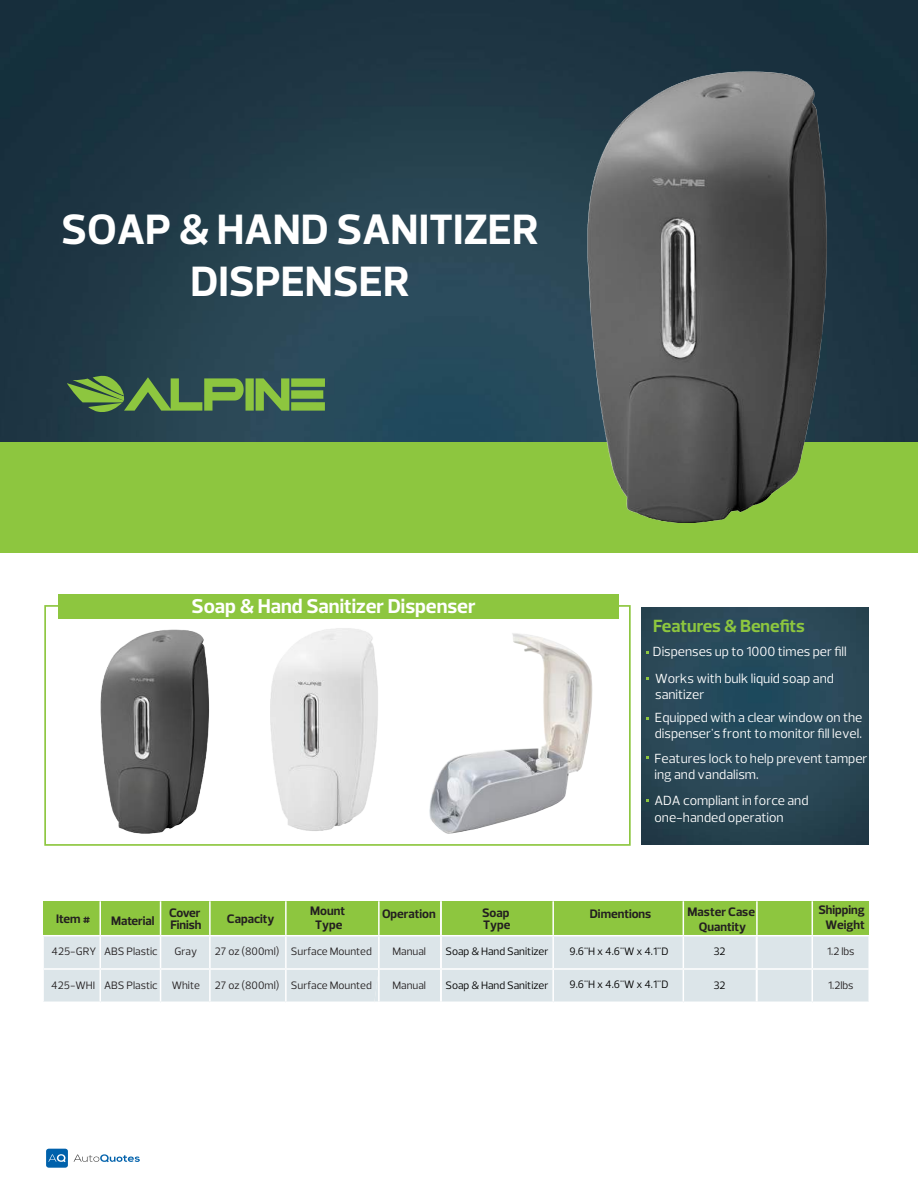
<style>
.page{position:relative;width:918px;height:1188px;background:#fff}
.page>*{position:absolute;margin:0;border:0;box-sizing:border-box;transform-origin:0 0}
.t1{font:700 43.2px/51.8px "Prelo";color:#fff;text-align:center}
.t2{font:700 20.4px "Prelo";color:#fff}
.t3{font:700 18px "Prelo";color:#8dc63f}
.t4{font:13.5px/26.2px "Prelo";color:#fff}
.t5{font:700 12.6px/15px "Prelo";color:#231f20;text-align:center}
.t6{font:10.95px "Prelo";color:#231f20}
.t7{font:10.95px "Prelo";color:#000}
</style>
<div class="page">
<div style="left:812px;top:901px;width:57px;height:35px;background:#8dc63f"></div>
<div style="left:755px;top:901px;width:57px;height:35px;background:#8dc63f"></div>
<div style="left:812px;top:969px;width:57px;height:33px;background:#dce5e9"></div>
<div style="left:755px;top:969px;width:57px;height:33px;background:#dce5e9"></div>
<div style="left:812px;top:936px;width:57px;height:33px;background:#dce5e9"></div>
<div style="left:755px;top:936px;width:57px;height:33px;background:#dce5e9"></div>
<hr style="left:812px;top:901px;width:1px;height:34px;background:#fff">
<hr style="left:755px;top:935px;width:57px;height:1px;background:#fff">
<hr style="left:756px;top:937px;width:2px;height:31px;background:#fff">
<hr style="left:812px;top:935px;width:58px;height:1px;background:#fff">
<hr style="left:812px;top:937px;width:1px;height:31px;background:#fff">
<hr style="left:868px;top:937px;width:2px;height:31px;background:#fff">
<hr style="left:755px;top:968px;width:57px;height:2px;background:#fff">
<hr style="left:756px;top:970px;width:2px;height:32px;background:#fff">
<hr style="left:812px;top:968px;width:58px;height:2px;background:#fff">
<hr style="left:812px;top:970px;width:1px;height:32px;background:#fff">
<hr style="left:868px;top:970px;width:2px;height:32px;background:#fff">
<img style="left:0;top:0;width:918px;height:443px">
<div style="left:44px;top:605px;width:587px;height:241px;border:2px solid #8dc63f"></div>
<div style="left:0;top:443px;width:918px;height:110px;background:#8dc63f"></div>
<div style="left:58px;top:594px;width:560px;height:25px;background:#8dc63f"></div>
<svg style="left:67px;top:374px;width:258px;height:40px;background:#567f49"></svg>
<div style="left:683px;top:901px;width:73px;height:35px;background:#8dc63f"></div>
<div style="left:553px;top:901px;width:130px;height:35px;background:#8dc63f"></div>
<div style="left:441px;top:901px;width:112px;height:35px;background:#8dc63f"></div>
<div style="left:379px;top:901px;width:62px;height:35px;background:#8dc63f"></div>
<div style="left:286px;top:901px;width:93px;height:35px;background:#8dc63f"></div>
<div style="left:210px;top:901px;width:76px;height:35px;background:#8dc63f"></div>
<div style="left:161px;top:901px;width:49px;height:35px;background:#8dc63f"></div>
<div style="left:100px;top:901px;width:61px;height:35px;background:#8dc63f"></div>
<div style="left:43px;top:901px;width:57px;height:35px;background:#8dc63f"></div>
<div style="left:683px;top:969px;width:73px;height:33px;background:#dce5e9"></div>
<div style="left:553px;top:969px;width:130px;height:33px;background:#dce5e9"></div>
<div style="left:441px;top:969px;width:112px;height:33px;background:#dce5e9"></div>
<div style="left:287px;top:970px;width:153px;height:32px;background:#dce5e9"></div>
<div style="left:210px;top:969px;width:76px;height:33px;background:#dce5e9"></div>
<div style="left:161px;top:969px;width:49px;height:33px;background:#dce5e9"></div>
<div style="left:100px;top:969px;width:61px;height:33px;background:#dce5e9"></div>
<div style="left:43px;top:969px;width:57px;height:33px;background:#dce5e9"></div>
<div style="left:683px;top:936px;width:73px;height:33px;background:#dce5e9"></div>
<div style="left:553px;top:936px;width:130px;height:33px;background:#dce5e9"></div>
<div style="left:441px;top:936px;width:112px;height:33px;background:#dce5e9"></div>
<div style="left:379px;top:936px;width:62px;height:33px;background:#dce5e9"></div>
<div style="left:286px;top:936px;width:93px;height:33px;background:#dce5e9"></div>
<div style="left:210px;top:936px;width:76px;height:33px;background:#dce5e9"></div>
<div style="left:161px;top:936px;width:49px;height:33px;background:#dce5e9"></div>
<div style="left:100px;top:936px;width:61px;height:33px;background:#dce5e9"></div>
<div style="left:43px;top:936px;width:57px;height:33px;background:#dce5e9"></div>
<hr style="left:100px;top:901px;width:1px;height:34px;background:#fff">
<hr style="left:160px;top:901px;width:1px;height:34px;background:#fff">
<hr style="left:209px;top:901px;width:2px;height:34px;background:#fff">
<hr style="left:285px;top:901px;width:2px;height:34px;background:#fff">
<hr style="left:378px;top:901px;width:2px;height:34px;background:#fff">
<hr style="left:440px;top:901px;width:2px;height:34px;background:#fff">
<hr style="left:552px;top:901px;width:2px;height:34px;background:#fff">
<hr style="left:683px;top:901px;width:1px;height:34px;background:#fff">
<hr style="left:42px;top:935px;width:58px;height:1px;background:#fff">
<hr style="left:42px;top:937px;width:2px;height:31px;background:#fff">
<hr style="left:100px;top:935px;width:61px;height:1px;background:#fff">
<hr style="left:100px;top:937px;width:1px;height:31px;background:#fff">
<hr style="left:161px;top:935px;width:49px;height:1px;background:#fff">
<hr style="left:160px;top:937px;width:1px;height:31px;background:#fff">
<hr style="left:210px;top:935px;width:76px;height:1px;background:#fff">
<hr style="left:209px;top:937px;width:2px;height:31px;background:#fff">
<hr style="left:286px;top:935px;width:93px;height:1px;background:#fff">
<hr style="left:285px;top:937px;width:2px;height:31px;background:#fff">
<hr style="left:379px;top:935px;width:62px;height:1px;background:#fff">
<hr style="left:378px;top:937px;width:2px;height:31px;background:#fff">
<hr style="left:441px;top:935px;width:112px;height:1px;background:#fff">
<hr style="left:440px;top:937px;width:2px;height:31px;background:#fff">
<hr style="left:553px;top:935px;width:130px;height:1px;background:#fff">
<hr style="left:552px;top:937px;width:2px;height:31px;background:#fff">
<hr style="left:683px;top:935px;width:74px;height:1px;background:#fff">
<hr style="left:683px;top:937px;width:1px;height:31px;background:#fff">
<hr style="left:42px;top:968px;width:58px;height:2px;background:#fff">
<hr style="left:42px;top:970px;width:2px;height:32px;background:#fff">
<hr style="left:100px;top:968px;width:61px;height:2px;background:#fff">
<hr style="left:100px;top:970px;width:1px;height:32px;background:#fff">
<hr style="left:161px;top:968px;width:49px;height:2px;background:#fff">
<hr style="left:160px;top:970px;width:1px;height:32px;background:#fff">
<hr style="left:210px;top:968px;width:76px;height:2px;background:#fff">
<hr style="left:209px;top:970px;width:2px;height:32px;background:#fff">
<hr style="left:286px;top:968px;width:93px;height:2px;background:#fff">
<hr style="left:285px;top:970px;width:2px;height:32px;background:#fff">
<hr style="left:379px;top:968px;width:62px;height:2px;background:#fff">
<hr style="left:378px;top:970px;width:2px;height:32px;background:#fff">
<hr style="left:441px;top:968px;width:112px;height:2px;background:#fff">
<hr style="left:440px;top:970px;width:2px;height:32px;background:#fff">
<hr style="left:553px;top:968px;width:130px;height:2px;background:#fff">
<hr style="left:552px;top:970px;width:2px;height:32px;background:#fff">
<hr style="left:683px;top:968px;width:74px;height:2px;background:#fff">
<hr style="left:683px;top:970px;width:1px;height:32px;background:#fff">
<svg style="left:74px;top:1154px;width:66px;height:8px"></svg>
<div style="left:46px;top:1149px;width:22px;height:19px;background:#0061ab;border-radius:3px"></div>
<svg style="left:46px;top:1154px;width:20px;height:14px"></svg>
<hr style="left:756px;top:901px;width:2px;height:34px;background:#fff">
<img style="left:641px;top:607px;width:227px;height:238px">
<img style="left:569px;top:63px;width:292px;height:460px">
<img style="left:100px;top:629px;width:110px;height:205px">
<img style="left:270px;top:628px;width:108px;height:203px">
<img style="left:429px;top:633px;width:164px;height:201px">
<h1 class="t1" style="left:61px;top:204px;width:479px">SOAP &amp; HAND SANITIZER<br>DISPENSER</h1>
<h2 class="t2" style="left:192px;top:593px;width:286px">Soap &amp; Hand Sanitizer Dispenser</h2>
<h3 class="t3" style="left:653px;top:614px;width:153px">Features &amp; Benefits</h3>
<p class="t4" style="left:653px;top:639px;width:195px">Dispenses up to 1000 times per fill<br>Works with bulk liquid soap and</p>
<p class="t4" style="left:655px;top:682px;width:209px;line-height:23.5px">sanitizer<br>Equipped with a clear window on the</p>
<p class="t4" style="left:654px;top:722px;width:215px;line-height:24.3px">dispenser's front to monitor fill level.<br>Features lock to help prevent tamper</p>
<p class="t4" style="left:654px;top:761px;width:156px">ing and vandalism.<br>ADA compliant in force and</p>
<p class="t4" style="left:654px;top:804px;width:131px">one-handed operation</p>
<p class="t5" style="left:56px;top:911px;width:36px">Item #</p>
<p class="t5" style="left:111px;top:913px;width:45px">Material</p>
<p class="t5" style="left:169px;top:906px;width:34px;line-height:12.6px;text-align:left">Cover<br>Finish</p>
<p class="t5" style="left:227px;top:911px;width:49px">Capacity</p>
<p class="t5" style="left:310px;top:904px;width:36px;line-height:14.1px">Mount<br>Type</p>
<p class="t5" style="left:382px;top:907px;width:55px">Operation</p>
<p class="t5" style="left:482px;top:905px;width:29px">Soap</p>
<p class="t5" style="left:590px;top:907px;width:63px">Dimentions</p>
<p class="t5" style="left:483px;top:918px;width:29px">Type</p>
<p class="t5" style="left:688px;top:904px;width:69px">Master Case<br>Quantity</p>
<p class="t5" style="left:818px;top:902px;width:48px">Shipping<br>Weight</p>
<p class="t6" style="left:215px;top:945px;width:66px">27 oz (800ml)</p>
<p class="t6" style="left:52px;top:945px;width:107px">425-GRY ABS Plastic</p>
<p class="t6" style="left:104px;top:978px;width:55px">ABS Plastic</p>
<p class="t6" style="left:175px;top:945px;width:24px">Gray</p>
<p class="t6" style="left:172px;top:978px;width:30px">White</p>
<p class="t6" style="left:51px;top:978px;width:45px">425-WHI</p>
<p class="t6" style="left:215px;top:978px;width:66px">27 oz (800ml)</p>
<p class="t6" style="left:291px;top:945px;width:82px">Surface Mounted</p>
<p class="t6" style="left:392px;top:945px;width:35px">Manual</p>
<p class="t6" style="left:392px;top:978px;width:35px">Manual</p>
<p class="t6" style="left:291px;top:978px;width:82px">Surface Mounted</p>
<p class="t7" style="left:445px;top:945px;width:105px">Soap &amp; Hand Sanitizer</p>
<p class="t7" style="left:445px;top:978px;width:105px">Soap &amp; Hand Sanitizer</p>
<p class="t7" style="left:569px;top:944px;width:101px">9.6''H x 4.6''W x 4.1''D</p>
<p class="t7" style="left:569px;top:978px;width:101px">9.6''H x 4.6''W x 4.1''D</p>
<p class="t7" style="left:713px;top:945px;width:14px">32</p>
<p class="t7" style="left:713px;top:978px;width:14px">32</p>
<p class="t6" style="left:827px;top:945px;width:29px">1.2 lbs</p>
<p class="t6" style="left:828px;top:978px;width:27px">1.2lbs</p>
</div>
